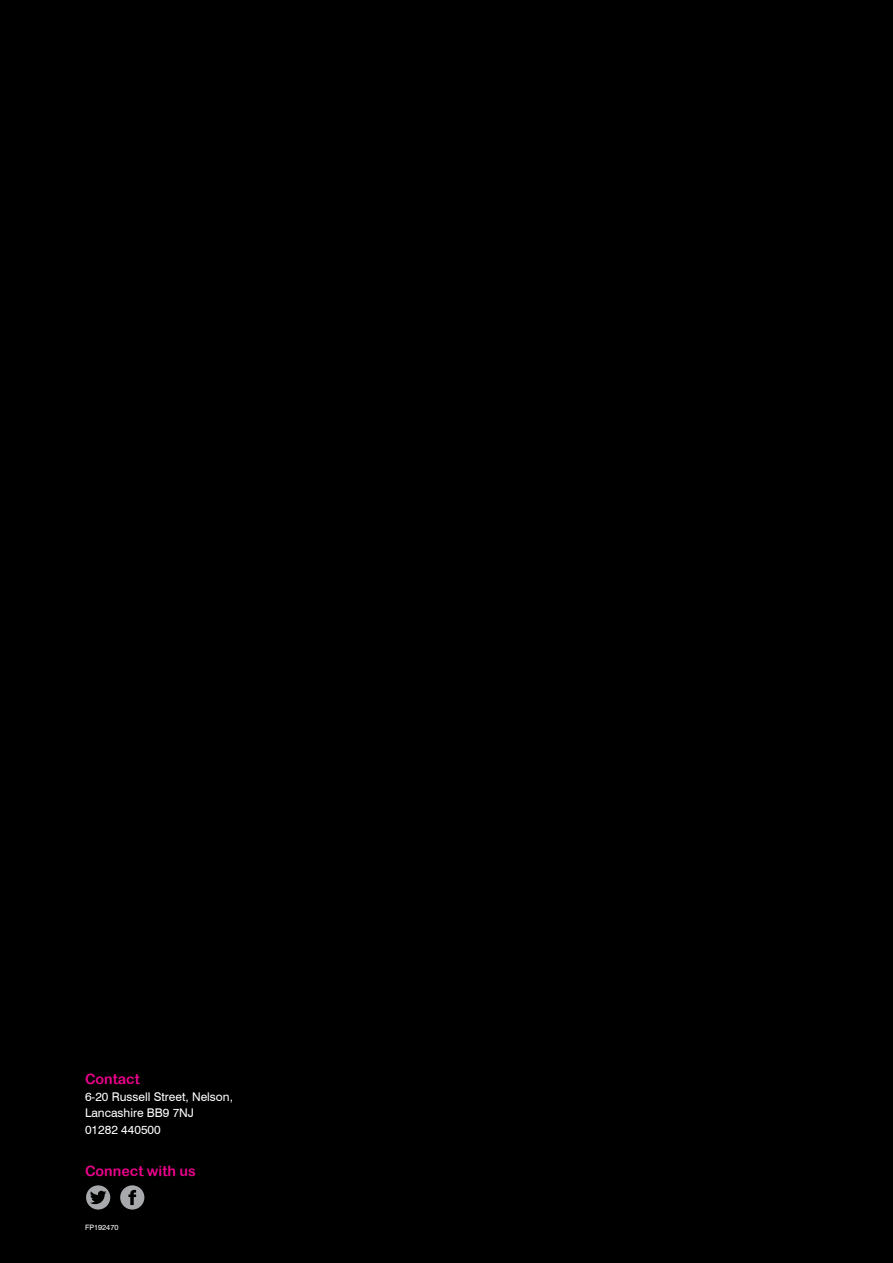
<style>
.page{position:relative;width:893px;height:1263px;background:#000}
.page>*{position:absolute;margin:0;border:0;box-sizing:border-box;transform-origin:0 0}
.t1{font:14.25px "Arial Rounded MT Bold";color:#ec008c}
.t2{font:12px/16.5px "Swiss 721 BT";color:#fff}
.t3{font:7.35px "Swiss 721 BT";color:#fff}
</style>
<div class="page">
<svg style="left:86px;top:1185px;width:24px;height:24px"></svg>
<svg style="left:120px;top:1185px;width:24px;height:24px"></svg>
<p class="t1" style="left:85px;top:1071px;width:56px">Contact</p>
<p class="t2" style="left:85px;top:1088px;width:149px">6-20 Russell Street, Nelson,<br>Lancashire BB9 7NJ<br>01282 440500</p>
<p class="t1" style="left:85px;top:1162px;width:112px">Connect with us</p>
<p class="t3" style="left:85px;top:1222px;width:35px">FP192470</p>
</div>
